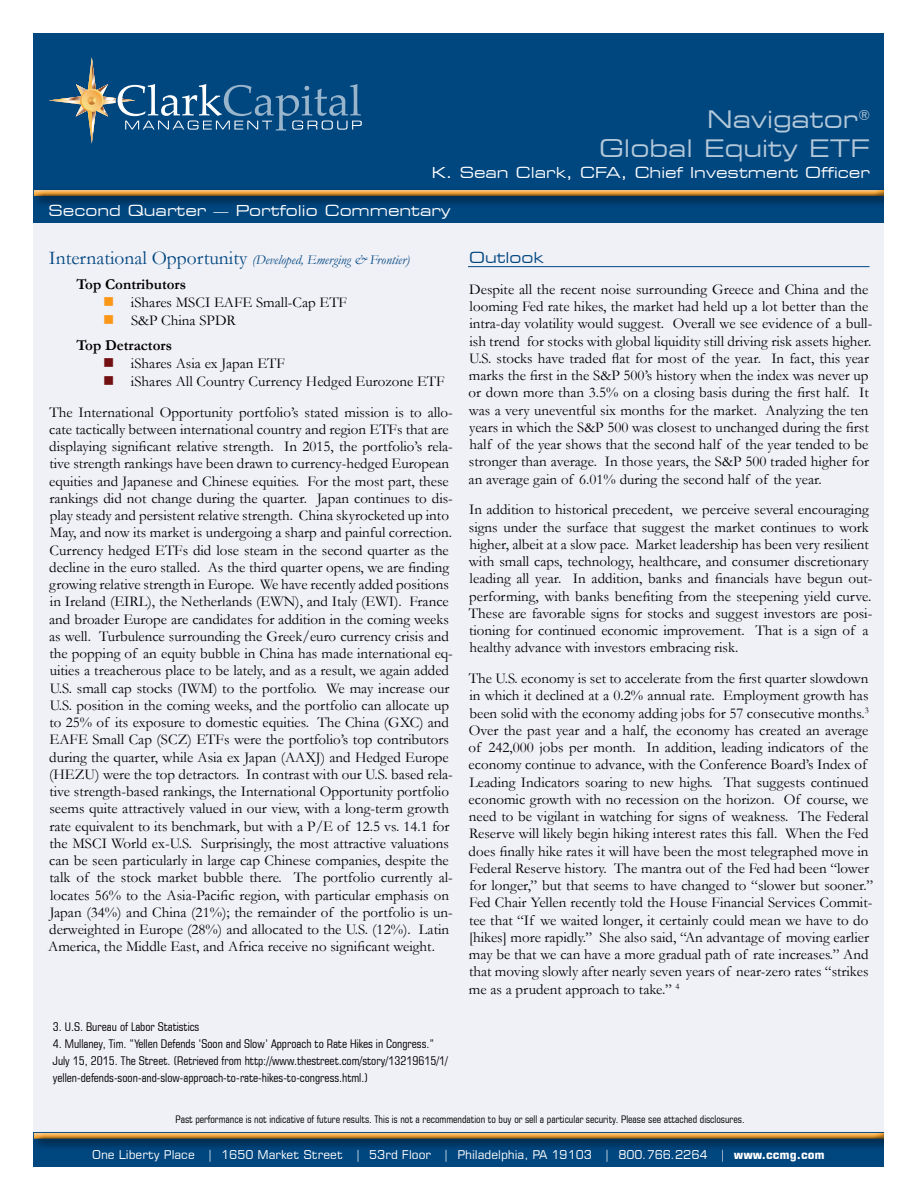
<style>
.page{position:relative;width:918px;height:1188px;background:#fff}
.page>*{position:absolute;margin:0;border:0;box-sizing:border-box;transform-origin:0 0}
.t1{font:expanded 24px/28.8px "Square 721 BT";color:#b3c8d9;text-align:right}
.t2{font:15px/17.2px "Garamond";color:#000}
.t3{font:expanded 15px "Square 721 BT";color:#fff}
.t4{font:700 15px "Garamond";color:#000}
.t5{font:expanded 15px "Square 721 BT";color:#00467f}
.t6{font:italic 13.5px "Garamond";color:#00467f}
.t7{font:condensed 12px/17.2px "Square 721 BT";color:#000}
.t8{font:12px "Square 721 BT";color:#fff}
.t9{font:condensed 10.5px "Square 721 BT";color:#000}
.s1{font-style:normal;font-size:19.5px}
.s2{font-weight:700}
</style>
<div class="page">
<div style="left:34px;top:34px;width:850px;height:1126px;background:#f0f0f7"></div>
<div style="left:34px;top:34px;width:850px;height:189px;background:#00467f"></div>
<div style="left:34px;top:1133px;width:850px;height:34px;background:#00467f"></div>
<svg style="left:49px;top:57px;width:313px;height:87px"></svg>
<div style="left:31px;top:187px;width:866px;height:22px;background:#000;opacity:.5"></div>
<div style="left:33px;top:189px;width:852px;height:9px;background:#000;opacity:.75"></div>
<div style="left:884px;top:0;width:34px;height:227px;background:#fff"></div>
<div style="left:31px;top:1130px;width:866px;height:21px;background:#000;opacity:.5"></div>
<div style="left:33px;top:1132px;width:852px;height:9px;background:#000;opacity:.75"></div>
<div style="left:884px;top:1133px;width:34px;height:37px;background:#fff"></div>
<hr style="left:468px;top:266px;width:401px;height:1px;background:#00467f">
<h1 class="t1" style="left:599px;top:105px;width:272px">Navigator<sup>®<br></sup>Global Equity ETF</h1>
<p class="t3" style="left:432px;top:164px;width:440px">K. Sean Clark, CFA, Chief Investment Officer</p>
<p class="t3" style="left:49px;top:201px;width:403px">Second Quarter — Portfolio Commentary</p>
<p class="t6" style="left:49px;top:251px;width:362px"><span class="s1">International Opportunity</span> (Developed, Emerging &amp; Frontier)</p>
<p class="t4" style="left:76px;top:274px;width:111px">Top Contributors</p>
<p class="t2" style="left:131px;top:293px;width:218px;line-height:18px">iShares MSCI EAFE Small-Cap ETF<br>S&amp;P China SPDR</p>
<p class="t4" style="left:76px;top:335px;width:97px">Top Detractors</p>
<p class="t2" style="left:131px;top:354px;width:315px;line-height:18px">iShares Asia ex Japan ETF<br>iShares All Country Currency Hedged Eurozone ETF</p>
<p class="t2" style="left:48px;top:403px;width:406px">The International Opportunity portfolio’s stated mission is to allo&shy;cate tactically between international country and region ETFs that are displaying significant relative strength. In 2015, the portfolio’s rela&shy;tive strength rankings have been drawn to currency-hedged European equities and Japanese and Chinese equities. For the most part, these rankings did not change during the quarter. Japan continues to dis&shy;play steady and persistent relative strength. China skyrocketed up into May, and now its market is undergoing a sharp and painful correction.<br>Currency hedged ETFs did lose steam in the second quarter as the decline in the euro stalled. As the third quarter opens, we are finding growing relative strength in Europe. We have recently added positions in Ireland (EIRL), the Netherlands (EWN), and Italy (EWI). France and broader Europe are candidates for addition in the coming weeks as well. Turbulence surrounding the Greek/euro currency crisis and the popping of an equity bubble in China has made international eq&shy;uities a treacherous place to be lately, and as a result, we again added U.S. small cap stocks (IWM) to the portfolio. We may increase our U.S. position in the coming weeks, and the portfolio can allocate up to 25% of its exposure to domestic equities. The China (GXC) and EAFE Small Cap (SCZ) ETFs were the portfolio’s top contributors during the quarter, while Asia ex Japan (AAXJ) and Hedged Europe (HEZU) were the top detractors. In contrast with our U.S. based rela&shy;tive strength-based rankings, the International Opportunity portfolio seems quite attractively valued in our view, with a long-term growth rate equivalent to its benchmark, but with a P/E of 12.5 vs. 14.1 for the MSCI World ex-U.S. Surprisingly, the most attractive valuations can be seen particularly in large cap Chinese companies, despite the talk of the stock market bubble there. The portfolio currently al&shy;locates 56% to the Asia-Pacific region, with particular emphasis on Japan (34%) and China (21%); the remainder of the portfolio is un&shy;derweighted in Europe (28%) and allocated to the U.S. (12%). Latin America, the Middle East, and Africa receive no significant weight.</p>
<p class="t7" style="left:53px;top:1018px;width:148px">3. U.S. Bureau of Labor Statistics</p>
<p class="t7" style="left:53px;top:1035px;width:397px">4. Mullaney, Tim. “Yellen Defends ‘Soon and Slow’ Approach to Rate Hikes in Congress.”<br>July 15, 2015. The Street. (Retrieved from http://www.thestreet.com/story/13219615/1/ yellen-defends-soon-and-slow-approach-to-rate-hikes-to-congress.html.)</p>
<p class="t5" style="left:469px;top:249px;width:76px">Outlook</p>
<p class="t2" style="left:469px;top:280px;width:405px">Despite all the recent noise surrounding Greece and China and the looming Fed rate hikes, the market had held up a lot better than the intra-day volatility would suggest. Overall we see evidence of a bull&shy;ish trend for stocks with global liquidity still driving risk assets higher.<br>U.S. stocks have traded flat for most of the year. In fact, this year marks the first in the S&amp;P 500’s history when the index was never up or down more than 3.5% on a closing basis during the first half. It was a very uneventful six months for the market. Analyzing the ten years in which the S&amp;P 500 was closest to unchanged during the first half of the year shows that the second half of the year tended to be stronger than average. In those years, the S&amp;P 500 traded higher for an average gain of 6.01% during the second half of the year.</p>
<p class="t2" style="left:469px;top:501px;width:405px">In addition to historical precedent, we perceive several encouraging signs under the surface that suggest the market continues to work higher, albeit at a slow pace. Market leadership has been very resilient with small caps, technology, healthcare, and consumer discretionary leading all year. In addition, banks and financials have begun out&shy;performing, with banks benefiting from the steepening yield curve.<br>These are favorable signs for stocks and suggest investors are posi&shy;tioning for continued economic improvement. That is a sign of a healthy advance with investors embracing risk.</p>
<p class="t2" style="left:469px;top:669px;width:406px">The U.S. economy is set to accelerate from the first quarter slowdown in which it declined at a 0.2% annual rate. Employment growth has been solid with the economy adding jobs for 57 consecutive months.<sup>3<br></sup>Over the past year and a half, the economy has created an average of 242,000 jobs per month. In addition, leading indicators of the economy continue to advance, with the Conference Board’s Index of Leading Indicators soaring to new highs. That suggests continued economic growth with no recession on the horizon. Of course, we need to be vigilant in watching for signs of weakness. The Federal Reserve will likely begin hiking interest rates this fall. When the Fed does finally hike rates it will have been the most telegraphed move in Federal Reserve history. The mantra out of the Fed had been “lower for longer,” but that seems to have changed to “slower but sooner.” Fed Chair Yellen recently told the House Financial Services Commit&shy;tee that “If we waited longer, it certainly could mean we have to do [hikes] more rapidly.” She also said, “An advantage of moving earlier may be that we can have a more gradual path of rate increases.” And that moving slowly after nearly seven years of near-zero rates “strikes me as a prudent approach to take.” <sup>4</sup></p>
<p class="t9" style="left:176px;top:1113px;width:571px">Past performance is not indicative of future results. This is not a recommendation to buy or sell a particular security. Please see attached disclosures.</p>
<p class="t8" style="left:92px;top:1147px;width:734px">One Liberty Place | 1650 Market Street | 53rd Floor | Philadelphia, PA 19103 | 800.766.2264 | <span class="s2">www.ccmg.com</span></p>
</div>
